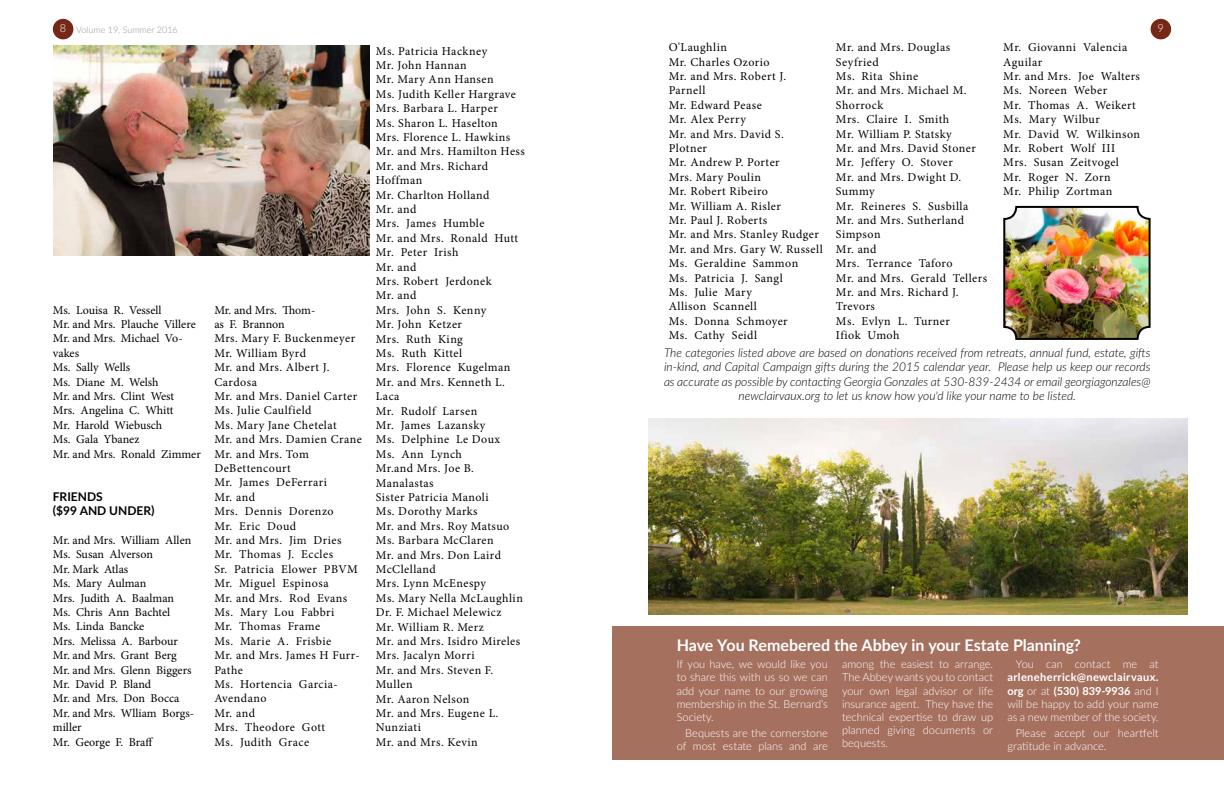
<style>
.page{position:relative;width:1224px;height:792px;background:#fff}
.page>*{position:absolute;margin:0;border:0;box-sizing:border-box;transform-origin:0 0}
.t1{font:700 16px "Lato";color:#fff}
.t2{font:12px/14.4px "Minion Pro";letter-spacing:.035em;color:#000}
.t3{font:12px/14.4px "Minion Pro";letter-spacing:-.005em;color:#000}
.t4{font:italic 300 12px/14.4px "Lato";color:#000;text-align:center}
.t5{font:700 12px/14.4px "Lato";color:#000}
.t6{font:300 11px/13.2px "Lato";color:#fff;text-align:justify}
.t7{font:300 9px "Lato";color:#939598}
.s1{font-size:11px;color:#fff}
.s2{font-weight:700}
</style>
<div class="page">
<div style="left:53px;top:19px;width:20px;height:20px;background:#762715;border-radius:50%"></div>
<div style="left:1151px;top:19px;width:20px;height:20px;background:#762715;border-radius:50%"></div>
<div style="left:612px;top:626px;width:612px;height:134px;background:#a6705f"></div>
<img style="left:54px;top:45px;width:315px;height:211px">
<img style="left:1006px;top:209px;width:142px;height:128px">
<div style="left:1003px;top:206px;width:148px;height:134px;border:2px solid #000;border-radius:12px"></div>
<img style="left:648px;top:418px;width:540px;height:196px">
<p class="t7" style="left:60px;top:23px;width:119px"><span class="s1">8</span> Volume 19, Summer 2016</p>
<p class="t6" style="left:1158px;top:21px;width:8px">9</p>
<p class="t3" style="left:53px;top:303px;width:149px">Ms. Louisa R. Vessell<br>Mr. and Mrs. Plauche Villere<br>Mr. and Mrs. Michael Vo&shy;vakes<br>Ms. Sally Wells<br>Ms. Diane M. Welsh<br>Mr. and Mrs. Clint West<br>Mrs. Angelina C. Whitt<br>Mr. Harold Wiebusch<br>Ms. Gala Ybanez<br>Mr. and Mrs. Ronald Zimmer</p>
<p class="t5" style="left:53px;top:489px;width:103px">FRIENDS<br>($99 AND UNDER)</p>
<p class="t3" style="left:53px;top:533px;width:143px">Mr. and Mrs. William Allen<br>Ms. Susan Alverson<br>Mr. Mark Atlas<br>Ms. Mary Aulman<br>Mrs. Judith A. Baalman<br>Ms. Chris Ann Bachtel<br>Ms. Linda Bancke<br>Mrs. Melissa A. Barbour<br>Mr. and Mrs. Grant Berg<br>Mr. and Mrs. Glenn Biggers<br>Mr. David P. Bland<br>Mr. and Mrs. Don Bocca<br>Mr. and Mrs. Wlliam Borgs&shy;miller<br>Mr. George F. Braff</p>
<p class="t2" style="left:214px;top:303px;width:149px">Mr. and Mrs. Thom-<br>as F. Brannon<br>Mrs. Mary F. Buckenmeyer<br>Mr. William Byrd<br>Mr. and Mrs. Albert J.<br>Cardosa<br>Mr. and Mrs. Daniel Carter<br>Ms. Julie Caulfield<br>Ms. Mary Jane Chetelat<br>Mr. and Mrs. Damien Crane<br>Mr. and Mrs. Tom<br>DeBettencourt<br>Mr. James DeFerrari<br>Mr. and<br>Mrs. Dennis Dorenzo<br>Mr. Eric Doud<br>Mr. and Mrs. Jim Dries<br>Mr. Thomas J. Eccles<br>Sr. Patricia Elower PBVM<br>Mr. Miguel Espinosa<br>Mr. and Mrs. Rod Evans<br>Ms. Mary Lou Fabbri<br>Mr. Thomas Frame<br>Ms. Marie A. Frisbie<br>Mr. and Mrs. James H Furr-<br>Pathe<br>Ms. Hortencia Garcia-<br>Avendano<br>Mr. and<br>Mrs. Theodore Gott<br>Ms. Judith Grace</p>
<p class="t2" style="left:376px;top:44px;width:151px">Ms. Patricia Hackney<br>Mr. John Hannan<br>Mr. Mary Ann Hansen<br>Ms. Judith Keller Hargrave<br>Mrs. Barbara L. Harper<br>Ms. Sharon L. Haselton<br>Mrs. Florence L. Hawkins<br>Mr. and Mrs. Hamilton Hess<br>Mr. and Mrs. Richard<br>Hoffman<br>Mr. Charlton Holland<br>Mr. and<br>Mrs. James Humble<br>Mr. and Mrs. Ronald Hutt<br>Mr. Peter Irish<br>Mr. and<br>Mrs. Robert Jerdonek<br>Mr. and<br>Mrs. John S. Kenny<br>Mr. John Ketzer<br>Mrs. Ruth King<br>Ms. Ruth Kittel<br>Mrs. Florence Kugelman<br>Mr. and Mrs. Kenneth L.<br>Laca<br>Mr. Rudolf Larsen<br>Mr. James Lazansky<br>Ms. Delphine Le Doux<br>Ms. Ann Lynch<br>Mr.and Mrs. Joe B.<br>Manalastas<br>Sister Patricia Manoli<br>Ms. Dorothy Marks<br>Mr. and Mrs. Roy Matsuo<br>Ms. Barbara McClaren<br>Mr. and Mrs. Don Laird<br>McClelland<br>Mrs. Lynn McEnespy<br>Ms. Mary Nella McLaughlin<br>Dr. F. Michael Melewicz<br>Mr. William R. Merz<br>Mr. and Mrs. Isidro Mireles<br>Mrs. Jacalyn Morri<br>Mr. and Mrs. Steven F.<br>Mullen<br>Mr. Aaron Nelson<br>Mr. and Mrs. Eugene L.<br>Nunziati<br>Mr. and Mrs. Kevin</p>
<p class="t2" style="left:669px;top:40px;width:156px">O'Laughlin<br>Mr. Charles Ozorio<br>Mr. and Mrs. Robert J.<br>Parnell<br>Mr. Edward Pease<br>Mr. Alex Perry<br>Mr. and Mrs. David S.<br>Plotner<br>Mr. Andrew P. Porter<br>Mrs. Mary Poulin<br>Mr. Robert Ribeiro<br>Mr. William A. Risler<br>Mr. Paul J. Roberts<br>Mr. and Mrs. Stanley Rudger<br>Mr. and Mrs. Gary W. Russell<br>Ms. Geraldine Sammon<br>Ms. Patricia J. Sangl<br>Ms. Julie Mary<br>Allison Scannell<br>Ms. Donna Schmoyer<br>Ms. Cathy Seidl</p>
<p class="t2" style="left:836px;top:40px;width:153px">Mr. and Mrs. Douglas<br>Seyfried<br>Ms. Rita Shine<br>Mr. and Mrs. Michael M.<br>Shorrock<br>Mrs. Claire I. Smith<br>Mr. William P. Statsky<br>Mr. and Mrs. David Stoner<br>Mr. Jeffery O. Stover<br>Mr. and Mrs. Dwight D.<br>Summy<br>Mr. Reineres S. Susbilla<br>Mr. and Mrs. Sutherland<br>Simpson<br>Mr. and<br>Mrs. Terrance Taforo<br>Mr. and Mrs. Gerald Tellers<br>Mr. and Mrs. Richard J.<br>Trevors<br>Ms. Evlyn L. Turner<br>Ifiok Umoh</p>
<p class="t2" style="left:1003px;top:40px;width:138px">Mr. Giovanni Valencia<br>Aguilar<br>Mr. and Mrs. Joe Walters<br>Ms. Noreen Weber<br>Mr. Thomas A. Weikert<br>Ms. Mary Wilbur<br>Mr. David W. Wilkinson<br>Mr. Robert Wolf III<br>Mrs. Susan Zeitvogel<br>Mr. Roger N. Zorn<br>Mr. Philip Zortman</p>
<p class="t4" style="left:664px;top:345px;width:488px">The categories listed above are based on donations received from retreats, annual fund, estate, gifts in-kind, and Capital Campaign gifts during the 2015 calendar year. Please help us keep our records as accurate as possible by contacting Georgia Gonzales at 530-839-2434 or email georgiagonzales@ newclairvaux.org to let us know how you'd like your name to be listed.</p>
<h1 class="t1" style="left:677px;top:634px;width:406px">Have You Remebered the Abbey in your Estate Planning?</h1>
<p class="t6" style="left:677px;top:657px;width:153px">If you have, we would like you to share this with us so we can add your name to our growing membership in the St. Bernard’s Society.</p>
<p class="t6" style="left:677px;top:726px;width:153px;text-align:right">Bequests are the cornerstone of most estate plans and are</p>
<p class="t6" style="left:842px;top:657px;width:153px">among the easiest to arrange.<br>The Abbey wants you to contact your own legal advisor or life insurance agent. They have the technical expertise to draw up planned giving documents or bequests.</p>
<p class="t6" style="left:1016px;top:657px;width:144px">You can contact me at</p>
<p class="t6" style="left:1007px;top:670px;width:153px"><span class="s2">arleneherrick@newclairvaux. org</span> or at <span class="s2">(530) 839-9936</span> and I will be happy to add your name as a new member of the society.</p>
<p class="t6" style="left:1007px;top:726px;width:153px;text-indent:9px">Please accept our heartfelt gratitude in advance.</p>
</div>
